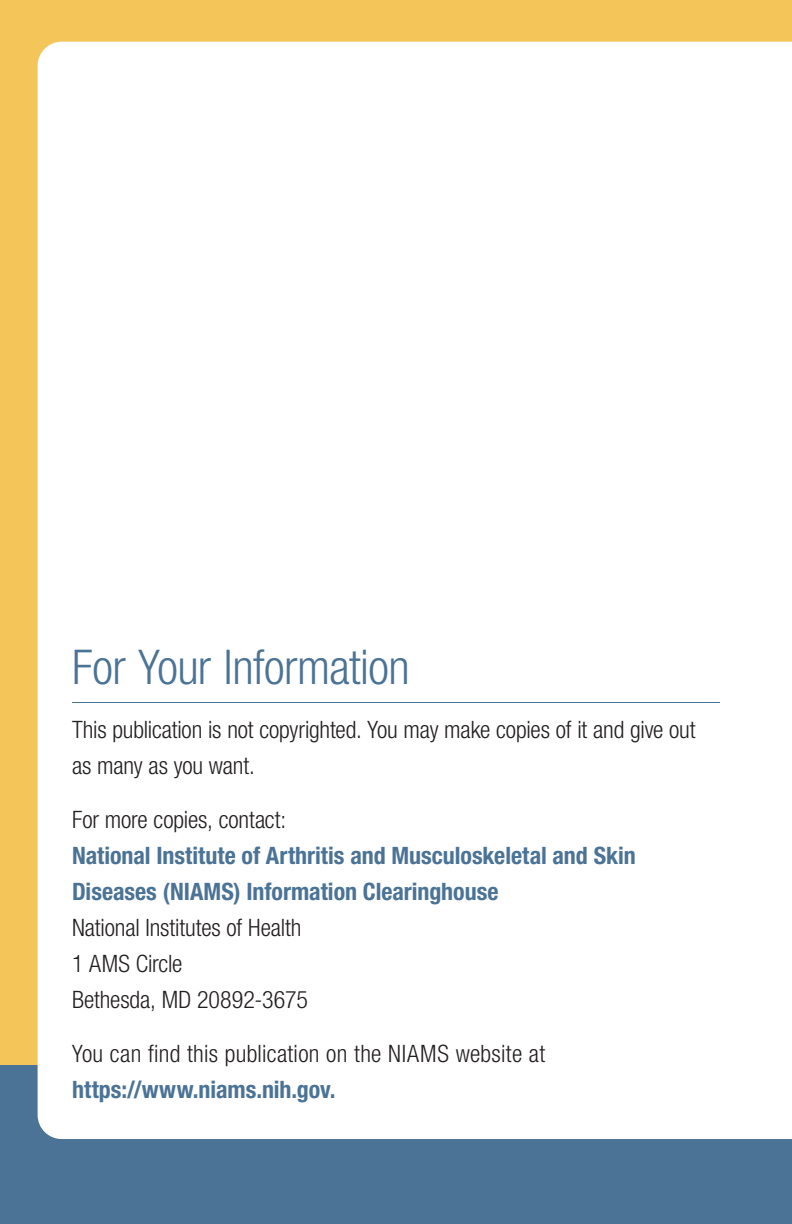
<style>
.page{position:relative;width:792px;height:1224px;background:#fff}
.page>*{position:absolute;margin:0;border:0;box-sizing:border-box;transform-origin:0 0}
.t1{font:300 condensed 48px "Helvetica Neue LT Std";letter-spacing:-.01em;color:#4b7396}
.t2{font:300 condensed 24px/36px "Helvetica Neue LT Std";letter-spacing:-.005em;color:#231f20}
.t3{font:700 condensed 24px/36px "Helvetica Neue LT Std";color:#4b7396}
.t4{font:300 condensed 24px/36px "Helvetica Neue LT Std";letter-spacing:.015em;color:#231f20}
.s1{font-weight:700;color:#4b7396}
</style>
<div class="page">
<div style="left:0;top:0;width:792px;height:1084px;background:#f4c65a"></div>
<div style="left:0;top:1066px;width:792px;height:158px;background:#4b7396"></div>
<div style="left:38px;top:42px;width:754px;height:1097px;background:#fff"></div>
<hr style="left:72px;top:702px;width:648px;height:1px;background:#4b7396">
<p class="t1" style="left:72px;top:640px;width:339px">For Your Information</p>
<p class="t2" style="left:72px;top:711px;width:625px">This publication is not copyrighted. You may make copies of it and give out as many as you want.</p>
<p class="t2" style="left:72px;top:801px;width:216px">For more copies, contact:</p>
<p class="t3" style="left:72px;top:837px;width:565px">National Institute of Arthritis and Musculoskeletal and Skin<br>Diseases (NIAMS) Information Clearinghouse</p>
<p class="t2" style="left:72px;top:909px;width:231px">National Institutes of Health</p>
<p class="t2" style="left:72px;top:945px;width:112px">1 AMS Circle</p>
<p class="t2" style="left:72px;top:981px;width:237px">Bethesda, MD 20892-3675</p>
<p class="t4" style="left:72px;top:1035px;width:475px">You can find this publication on the NIAMS website at <span class="s1">https://www.niams.nih.gov.</span></p>
</div>
